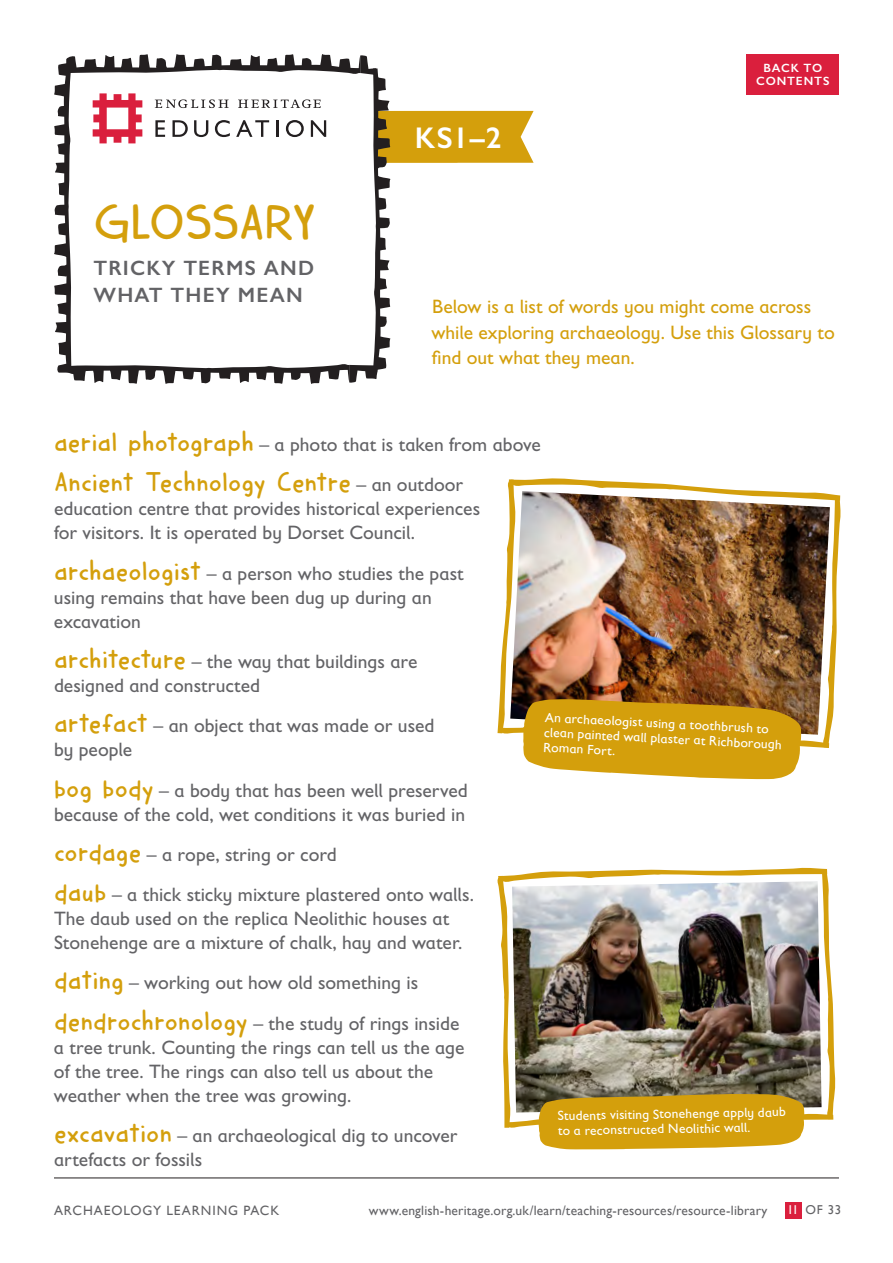
<style>
.page{position:relative;width:893px;height:1263px;background:#fff}
.page>*{position:absolute;margin:0;border:0;box-sizing:border-box;transform-origin:0 0}
.Main_Headings_Larger{font:49.5px "Harimau Dua";letter-spacing:-.02em;color:#d49f0c}
.t1{font:600 30px "Gill Sans";color:#fff}
.Body_copy_for_Glossa{font:27px "Harimau Dua";letter-spacing:-.005em;color:#d49f0c}
.Main_Sub-heading_Gre{font:600 20.85px/27px "Gill Sans";letter-spacing:.06em;color:#636366}
.Body_copy_for_Glossa-2{font:19.5px/24px "Gill Sans Infant Std";color:#636366}
.Page_heading{font:19.5px/25.5px "Gill Sans Infant Std";color:#d49f0c}
.Captions{font:13.5px/15px "Gill Sans Infant Std";color:#fff}
.t2{font:13.5px "Gill Sans";letter-spacing:.015em;color:#636366}
.t3{font:13.5px "Gill Sans";letter-spacing:.07em;color:#636366}
.t4{font:12.9px "Gill Sans";color:#636366}
.t5{font:600 12px/13.5px "Gill Sans";letter-spacing:.065em;color:#fff;text-align:center}
.s1{font-family:"Harimau Dua";font-size:27px;color:#d49f0c}
.s2{font-family:"Gill Sans Infant Std";font-size:19.5px;color:#636366}
.s3{color:#fff}
</style>
<div class="page">
<hr style="left:54px;top:1177px;width:785px;height:1px;background:#231f20">
<div style="left:785px;top:1202px;width:16px;height:16px;background:#da1f3d"></div>
<svg style="left:54px;top:54px;width:480px;height:330px"></svg>
<div style="left:747px;top:54px;width:92px;height:40px;background:#da1f3d"></div>
<img style="left:497px;top:478px;width:344px;height:301px">
<img style="left:497px;top:867px;width:339px;height:282px">
<p class="Main_Headings_Larger" style="left:94px;top:184px;width:224px">GLOSSARY</p>
<p class="Main_Sub-heading_Gre" style="left:94px;top:254px;width:222px">TRICKY TERMS AND<br>WHAT THEY MEAN</p>
<p class="t1" style="left:415px;top:120px;width:89px">KS1–2</p>
<p class="t5" style="left:756px;top:61px;width:75px">BACK TO<br>CONTENTS</p>
<p class="Page_heading" style="left:431px;top:294px;width:405px">Below is a list of words you might come across while exploring archaeology. Use this Glossary to find out what they mean.</p>
<p class="Body_copy_for_Glossa-2" style="left:54px;top:433px;width:488px"><span class="s1">aerial photograph</span> – a photo that is taken from above</p>
<p class="Body_copy_for_Glossa" style="left:54px;top:461px;width:411px">Ancient Technology Centre <span class="s2">– an outdoor</span></p>
<p class="Body_copy_for_Glossa-2" style="left:54px;top:497px;width:428px">education centre that provides historical experiences for visitors. It is operated by Dorset Council.</p>
<p class="Body_copy_for_Glossa-2" style="left:54px;top:561px;width:411px"><span class="s1">archaeologist</span> – a person who studies the past using remains that have been dug up during an excavation</p>
<p class="Body_copy_for_Glossa-2" style="left:54px;top:649px;width:365px"><span class="s1">architecture</span> – the way that buildings are designed and constructed</p>
<p class="Body_copy_for_Glossa-2" style="left:54px;top:714px;width:382px"><span class="s1">artefact</span> – an object that was made or used by people</p>
<p class="Body_copy_for_Glossa-2" style="left:54px;top:778px;width:415px"><span class="s1">bog body</span> – a body that has been well preserved because of the cold, wet conditions it was buried in</p>
<p class="Body_copy_for_Glossa-2" style="left:54px;top:842px;width:284px"><span class="s1">cordage</span> – a rope, string or cord</p>
<p class="Body_copy_for_Glossa-2" style="left:54px;top:882px;width:421px"><span class="s1">daub</span> – a thick sticky mixture plastered onto walls.<br>The daub used on the replica Neolithic houses at<br>Stonehenge are a mixture of chalk, hay and water.</p>
<p class="Body_copy_for_Glossa-2" style="left:54px;top:971px;width:366px"><span class="s1">dating</span> – working out how old something is</p>
<p class="Body_copy_for_Glossa-2" style="left:54px;top:1011px;width:412px"><span class="s1">dendrochronology</span> – the study of rings inside a tree trunk. Counting the rings can tell us the age of the tree. The rings can also tell us about the weather when the tree was growing.</p>
<p class="Body_copy_for_Glossa-2" style="left:54px;top:1123px;width:405px"><span class="s1">excavation</span> – an archaeological dig to uncover artefacts or fossils</p>
<p class="Captions" style="left:545px;top:709px;width:239px;rotate:3deg">An archaeologist using a toothbrush to clean painted wall plaster at Richborough<br>Roman Fort.</p>
<p class="Captions" style="left:557px;top:1108px;width:230px;rotate:-1deg">Students visiting Stonehenge apply daub to a reconstructed Neolithic wall.</p>
<p class="t3" style="left:54px;top:1203px;width:227px">ARCHAEOLOGY LEARNING PACK</p>
<p class="t2" style="left:369px;top:1203px;width:400px">www.english-heritage.org.uk/learn/teaching-resources/resource-library</p>
<p class="t4" style="left:787px;top:1202px;width:56px"><span class="s3">11</span> OF 33</p>
</div>
